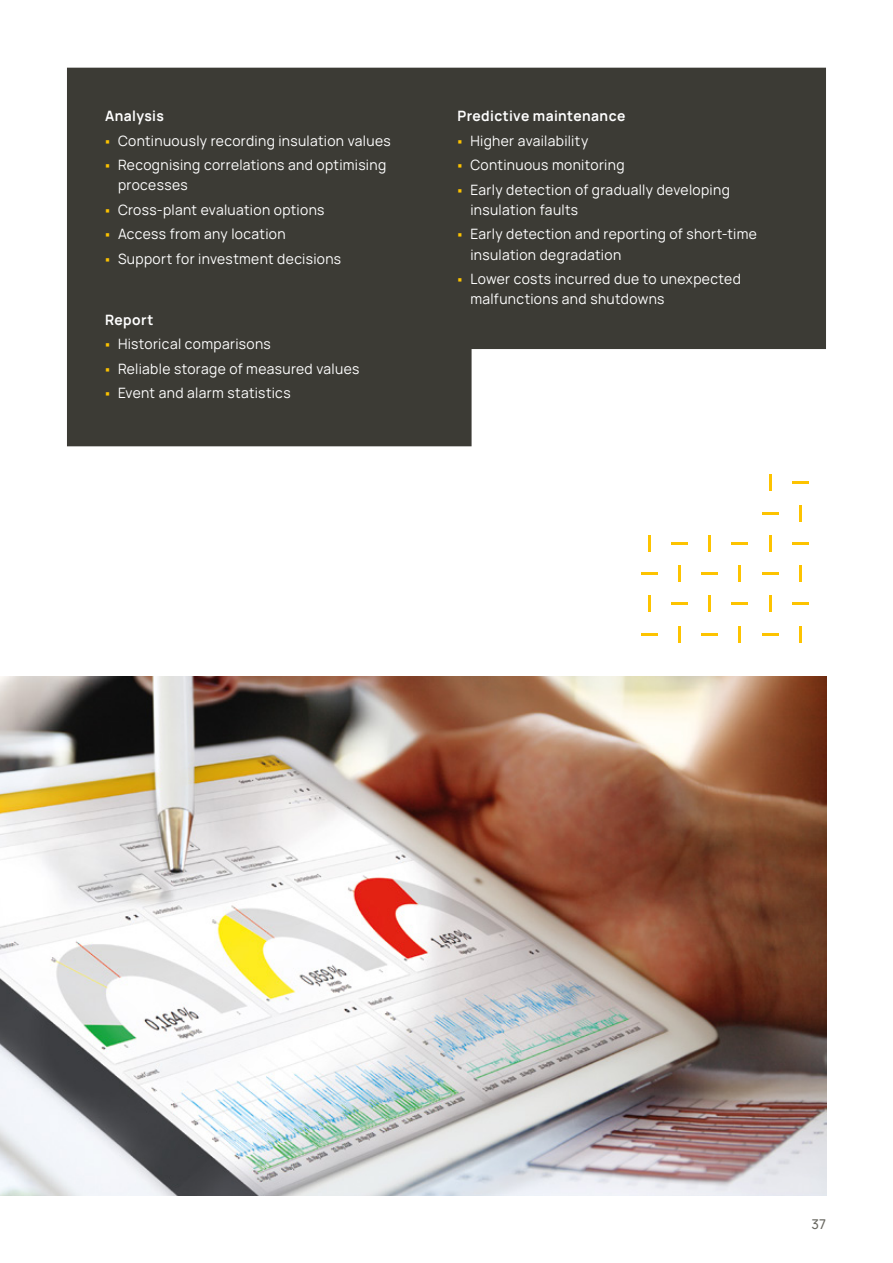
<style>
.page{position:relative;width:893px;height:1263px;background:#fff}
.page>*{position:absolute;margin:0;border:0;box-sizing:border-box;transform-origin:0 0}
.t1{font:14.25px/20.2px "Manrope";letter-spacing:.025em;color:#fff}
.Fließtext_9_5_Pt{font:700 14.25px "Manrope";letter-spacing:.025em;color:#fff}
.t2{font:500 13.5px "Manrope";color:#6a6962}
</style>
<div class="page">
<img style="left:0;top:676px;width:826px;height:519px">
<svg style="left:67px;top:68px;width:759px;height:378px;background:#53524d"></svg>
<svg style="left:799px;top:565px;width:2px;height:17px"></svg>
<hr style="left:701px;top:572px;width:17px;height:3px;background:#fdc300">
<svg style="left:792px;top:482px;width:17px;height:2px"></svg>
<svg style="left:739px;top:565px;width:2px;height:17px"></svg>
<hr style="left:641px;top:572px;width:16px;height:3px;background:#fdc300">
<svg style="left:648px;top:535px;width:2px;height:17px"></svg>
<svg style="left:739px;top:626px;width:2px;height:16px"></svg>
<svg style="left:641px;top:633px;width:16px;height:2px"></svg>
<svg style="left:731px;top:542px;width:17px;height:2px"></svg>
<hr style="left:708px;top:535px;width:3px;height:17px;background:#fdc300">
<svg style="left:799px;top:626px;width:2px;height:16px"></svg>
<svg style="left:701px;top:633px;width:17px;height:2px"></svg>
<svg style="left:792px;top:542px;width:17px;height:2px"></svg>
<svg style="left:769px;top:595px;width:2px;height:17px"></svg>
<svg style="left:671px;top:603px;width:17px;height:2px"></svg>
<svg style="left:762px;top:512px;width:16px;height:2px"></svg>
<hr style="left:762px;top:572px;width:16px;height:3px;background:#fdc300">
<svg style="left:678px;top:565px;width:2px;height:17px"></svg>
<svg style="left:769px;top:474px;width:2px;height:17px"></svg>
<svg style="left:671px;top:542px;width:17px;height:2px"></svg>
<svg style="left:762px;top:633px;width:16px;height:2px"></svg>
<svg style="left:678px;top:626px;width:2px;height:16px"></svg>
<svg style="left:769px;top:535px;width:2px;height:17px"></svg>
<svg style="left:731px;top:603px;width:17px;height:2px"></svg>
<svg style="left:648px;top:595px;width:2px;height:17px"></svg>
<svg style="left:792px;top:603px;width:17px;height:2px"></svg>
<hr style="left:708px;top:595px;width:3px;height:17px;background:#fdc300">
<svg style="left:799px;top:505px;width:2px;height:17px"></svg>
<svg style="left:106px;top:164px;width:3px;height:4px"></svg>
<svg style="left:106px;top:343px;width:3px;height:4px"></svg>
<svg style="left:106px;top:392px;width:3px;height:4px"></svg>
<svg style="left:459px;top:164px;width:3px;height:4px"></svg>
<svg style="left:459px;top:278px;width:3px;height:4px"></svg>
<p class="Fließtext_9_5_Pt" style="left:105px;top:106px;width:60px">Analysis</p>
<p class="t1" style="left:118px;top:130px;width:274px">Continuously recording insulation values</p>
<p class="t1" style="left:118px;top:154px;width:270px">Recognising correlations and optimising processes</p>
<p class="t1" style="left:118px;top:199px;width:208px">Cross-plant evaluation options</p>
<p class="t1" style="left:118px;top:223px;width:169px">Access from any location</p>
<p class="t1" style="left:118px;top:248px;width:225px">Support for investment decisions</p>
<p class="Fließtext_9_5_Pt" style="left:105px;top:309px;width:50px">Report</p>
<p class="t1" style="left:118px;top:333px;width:154px">Historical comparisons</p>
<p class="t1" style="left:118px;top:358px;width:243px">Reliable storage of measured values</p>
<p class="t1" style="left:118px;top:382px;width:174px">Event and alarm statistics</p>
<p class="Fließtext_9_5_Pt" style="left:458px;top:106px;width:169px">Predictive maintenance</p>
<p class="t1" style="left:470px;top:130px;width:119px">Higher availability</p>
<p class="t1" style="left:470px;top:154px;width:156px">Continuous monitoring</p>
<p class="t1" style="left:470px;top:179px;width:261px">Early detection of gradually developing insulation faults</p>
<p class="t1" style="left:470px;top:223px;width:288px">Early detection and reporting of short-time insulation degradation</p>
<p class="t1" style="left:470px;top:268px;width:272px">Lower costs incurred due to unexpected malfunctions and shutdowns</p>
<p class="t2" style="left:811px;top:1214px;width:16px">37</p>
</div>
